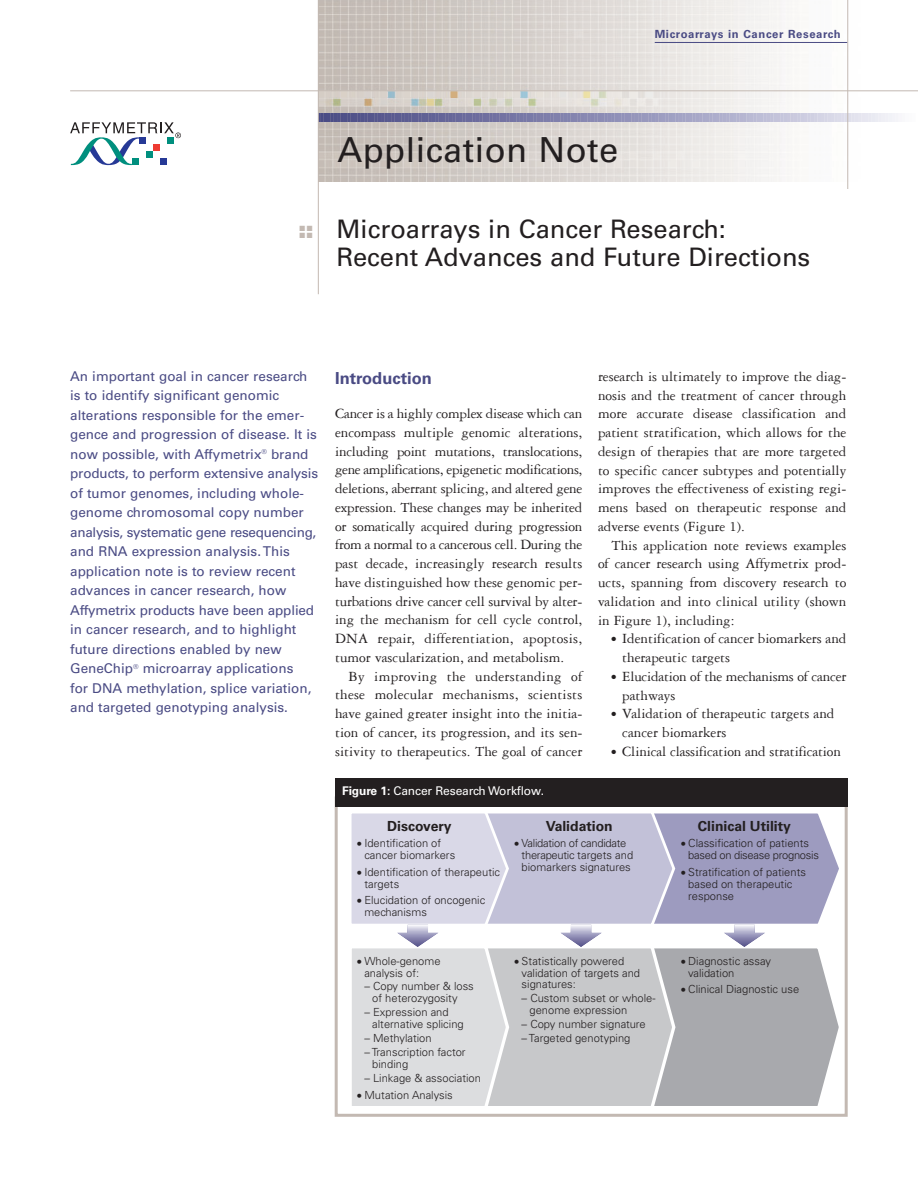
<style>
.page{position:relative;width:918px;height:1188px;background:#fff}
.page>*{position:absolute;margin:0;border:0;box-sizing:border-box;transform-origin:0 0}
.t1{font:34.5px "Univers";letter-spacing:.01em;color:#231f20}
.t2{font:25.5px/28.5px "Univers";color:#231f20}
.t3{font:700 16.5px "Univers";color:#4a4b84}
.t4{font:15px/18.8px "Garamond Three";color:#231f20;text-align:justify}
.t5{font:700 13.95px "Univers";color:#231f20}
.t6{font:13.5px/19.5px "Univers";color:#4a4b84}
.t7{font:12px "Univers";letter-spacing:-.01em;color:#fff}
.t8{font:700 11.25px "Univers";letter-spacing:.055em;color:#4a4b84}
.t9{font:300 11.1px/11.9px "Univers";color:#231f20}
.t10{font:300 11.1px/11.9px "Univers";letter-spacing:-.025em;color:#231f20}
.s1{font-weight:700}
</style>
<div class="page">
<img style="left:319px;top:0;width:599px;height:182px">
<svg style="left:70px;top:122px;width:111px;height:43px"></svg>
<hr style="left:70px;top:91px;width:848px;height:1px;background:#c3b9b2">
<svg style="left:319px;top:114px;width:599px;height:7px"></svg>
<hr style="left:655px;top:42px;width:192px;height:1px;background:#4a4b84">
<hr style="left:847px;top:0;width:1px;height:189px;background:#c3b9b2">
<hr style="left:318px;top:0;width:1px;height:294px;background:#c3b9b2">
<svg style="left:351px;top:813px;width:488px;height:293px"></svg>
<div style="left:335px;top:796px;width:513px;height:321px;border:3px solid #c3b9b2"></div>
<div style="left:335px;top:778px;width:513px;height:28px;background:#231f20"></div>
<p class="t8" style="left:655px;top:30px;width:188px">Microarrays in Cancer Research</p>
<h1 class="t1" style="left:338px;top:138px;width:282px">Application Note</h1>
<h2 class="t2" style="left:337px;top:217px;width:475px">Microarrays in Cancer Research:<br>Recent Advances and Future Directions</h2>
<p class="t6" style="left:70px;top:368px;width:250px">An important goal in cancer research is to identify significant genomic alterations responsible for the emer&shy;gence and progression of disease. It is now possible, with Affymetrix<sup>®</sup> brand products, to perform extensive analysis of tumor genomes, including whole&shy;genome chromosomal copy number analysis, systematic gene resequencing, and RNA expression analysis. This application note is to review recent advances in cancer research, how Affymetrix products have been applied in cancer research, and to highlight future directions enabled by new GeneChip<sup>®</sup> microarray applications<br>for DNA methylation, splice variation, and targeted genotyping analysis.</p>
<p class="t3" style="left:335px;top:372px;width:98px">Introduction</p>
<p class="t4" style="left:335px;top:404px;width:249px">Cancer is a highly complex disease which can encompass multiple genomic alterations, including point mutations, translocations, gene amplifications, epigenetic modifications, deletions, aberrant splicing, and altered gene expression. These changes may be inherited or somatically acquired during progression from a normal to a cancerous cell. During the past decade, increasingly research results have distinguished how these genomic per&shy;turbations drive cancer cell survival by alter&shy;ing the mechanism for cell cycle control, DNA repair, differentiation, apoptosis, tumor vascularization, and metabolism.</p>
<p class="t4" style="left:335px;top:667px;width:249px;text-indent:14px">By improving the understanding of these molecular mechanisms, scientists have gained greater insight into the initia&shy;tion of cancer, its progression, and its sen&shy;sitivity to therapeutics. The goal of cancer</p>
<p class="t7" style="left:342px;top:787px;width:203px"><span class="s1">Figure 1:</span> Cancer Research Workflow.</p>
<p class="t4" style="left:598px;top:367px;width:250px">research is ultimately to improve the diag&shy;nosis and the treatment of cancer through more accurate disease classification and patient stratification, which allows for the design of therapies that are more targeted to specific cancer subtypes and potentially improves the effectiveness of existing regi&shy;mens based on therapeutic response and adverse events (Figure 1).</p>
<p class="t4" style="left:598px;top:536px;width:250px;text-indent:14px">This application note reviews examples of cancer research using Affymetrix prod&shy;ucts, spanning from discovery research to validation and into clinical utility (shown in Figure 1), including:</p>
<p class="t4" style="left:622px;top:630px;width:226px;text-indent:-11px">● Identification of cancer biomarkers and therapeutic targets</p>
<p class="t4" style="left:622px;top:667px;width:226px;text-indent:-11px">● Elucidation of the mechanisms of cancer pathways</p>
<p class="t4" style="left:622px;top:705px;width:214px;text-indent:-11px">● Validation of therapeutic targets and cancer biomarkers</p>
<p class="t4" style="left:612px;top:742px;width:231px">● Clinical classification and stratification</p>
<p class="t5" style="left:387px;top:821px;width:66px">Discovery</p>
<p class="t5" style="left:546px;top:821px;width:68px">Validation</p>
<p class="t5" style="left:698px;top:821px;width:95px">Clinical Utility</p>
<p class="t9" style="left:364px;top:838px;width:92px;text-indent:-7px">• Identification of cancer biomarkers</p>
<p class="t9" style="left:364px;top:867px;width:137px;text-indent:-7px">• Identification of therapeutic targets</p>
<p class="t9" style="left:364px;top:896px;width:122px;text-indent:-7px">• Elucidation of oncogenic mechanisms</p>
<p class="t9" style="left:688px;top:838px;width:132px;text-indent:-7px">• Classification of patients based on disease prognosis</p>
<p class="t9" style="left:688px;top:867px;width:119px;text-indent:-7px">• Stratification of patients based on therapeutic response</p>
<p class="t10" style="left:522px;top:838px;width:113px;text-indent:-7px">• Validation of candidate therapeutic targets and biomarkers signatures</p>
<p class="t9" style="left:364px;top:956px;width:78px;text-indent:-7px">• Whole-genome analysis of:</p>
<p class="t9" style="left:372px;top:982px;width:103px;text-indent:-8px">– Copy number &amp; loss of heterozygosity</p>
<p class="t9" style="left:372px;top:1007px;width:93px;text-indent:-8px">– Expression and alternative splicing</p>
<p class="t9" style="left:364px;top:1033px;width:69px">– Methylation</p>
<p class="t9" style="left:372px;top:1047px;width:95px;text-indent:-8px">– Transcription factor binding</p>
<p class="t9" style="left:364px;top:1073px;width:118px">– Linkage &amp; association</p>
<p class="t9" style="left:357px;top:1090px;width:97px">• Mutation Analysis</p>
<p class="t9" style="left:522px;top:956px;width:120px;text-indent:-7px">• Statistically powered validation of targets and signatures:</p>
<p class="t9" style="left:530px;top:993px;width:128px;text-indent:-8px">– Custom subset or whole&shy;genome expression</p>
<p class="t9" style="left:522px;top:1019px;width:126px">– Copy number signature</p>
<p class="t9" style="left:522px;top:1033px;width:110px">– Targeted genotyping</p>
<p class="t9" style="left:688px;top:956px;width:84px;text-indent:-7px">• Diagnostic assay validation</p>
<p class="t9" style="left:681px;top:984px;width:120px">• Clinical Diagnostic use</p>
</div>
